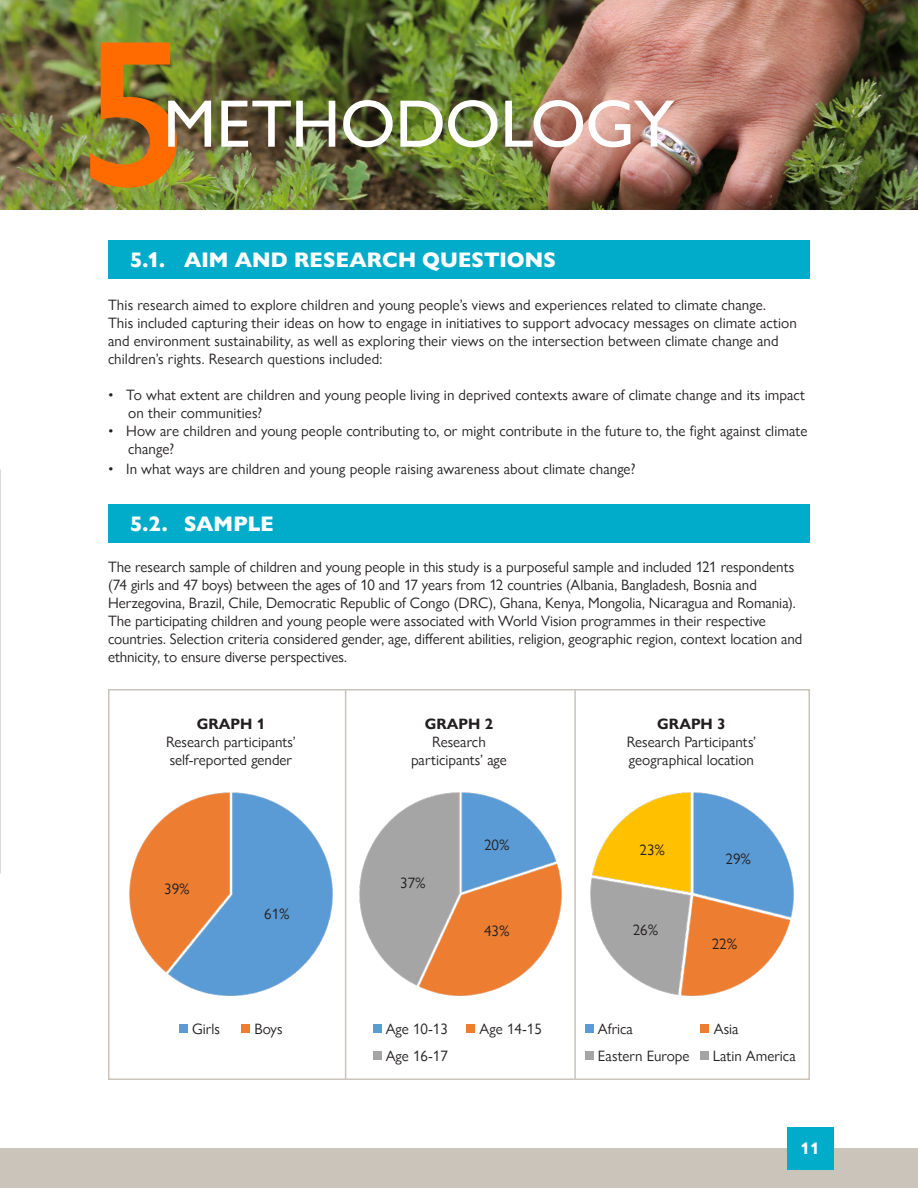
<style>
.page{position:relative;width:918px;height:1188px;background:#fff}
.page>*{position:absolute;margin:0;border:0;box-sizing:border-box;transform-origin:0 0}
.t1{font:600 210px "Gill Sans Nova";color:#ff6b00}
.t2{font:500 67.5px "Gill Sans Nova";letter-spacing:-.01em;color:#fff}
.t3{font:800 21px "Gill Sans Nova";letter-spacing:.005em;color:#fff}
.t4{font:700 16.5px "Gill Sans Nova";color:#fff}
.t5{font:15px/18px "Gill Sans Nova";color:#231f20}
.t6{font:700 15px "Gill Sans Nova";color:#231f20}
</style>
<div class="page">
<div style="left:0;top:1148px;width:918px;height:40px;background:#cac4bb"></div>
<div style="left:787px;top:1127px;width:46px;height:43px;background:#00acca"></div>
<img style="left:0;top:0;width:918px;height:210px">
<img style="left:0;top:469px;width:1px;height:404px">
<div style="left:108px;top:241px;width:702px;height:38px;background:#00acca"></div>
<div style="left:108px;top:504px;width:702px;height:38px;background:#00acca"></div>
<img style="left:129px;top:792px;width:204px;height:204px">
<img style="left:359px;top:792px;width:203px;height:204px">
<img style="left:590px;top:792px;width:204px;height:204px">
<div style="left:108px;top:689px;width:702px;height:391px;border:2px solid #cac4bb"></div>
<hr style="left:345px;top:689px;width:1px;height:391px;background:#cac4bb">
<hr style="left:574px;top:689px;width:2px;height:391px;background:#cac4bb">
<div style="left:180px;top:1025px;width:8px;height:8px;background:#5b9bd5"></div>
<div style="left:373px;top:1025px;width:9px;height:8px;background:#5b9bd5"></div>
<div style="left:586px;top:1025px;width:8px;height:8px;background:#5b9bd5"></div>
<div style="left:373px;top:1052px;width:9px;height:8px;background:#a5a5a5"></div>
<div style="left:586px;top:1052px;width:8px;height:8px;background:#a5a5a5"></div>
<div style="left:700px;top:1052px;width:9px;height:8px;background:#a5a5a5"></div>
<div style="left:241px;top:1025px;width:9px;height:8px;background:#ed7d31"></div>
<div style="left:466px;top:1025px;width:9px;height:8px;background:#ed7d31"></div>
<div style="left:700px;top:1025px;width:9px;height:8px;background:#ed7d31"></div>
<p class="t1" style="left:79px;top:-15px;width:113px">5</p>
<p class="t2" style="left:163px;top:83px;width:513px">METHODOLOGY</p>
<p class="t3" style="left:130px;top:247px;width:428px">5.1. AIM AND RESEARCH QUESTIONS</p>
<p class="t5" style="left:108px;top:296px;width:690px">This research aimed to explore children and young people’s views and experiences related to climate change.<br>This included capturing their ideas on how to engage in initiatives to support advocacy messages on climate action and environment sustainability, as well as exploring their views on the intersection between climate change and children’s rights. Research questions included:</p>
<p class="t5" style="left:128px;top:386px;width:678px;text-indent:-20px">• To what extent are children and young people living in deprived contexts aware of climate change and its impact on their communities?</p>
<p class="t5" style="left:128px;top:422px;width:681px;text-indent:-20px">• How are children and young people contributing to, or might contribute in the future to, the fight against climate change?</p>
<p class="t5" style="left:108px;top:459px;width:529px">• In what ways are children and young people raising awareness about climate change?</p>
<p class="t3" style="left:130px;top:510px;width:145px">5.2. SAMPLE</p>
<p class="t5" style="left:108px;top:558px;width:696px">The research sample of children and young people in this study is a purposeful sample and included 121 respondents (74 girls and 47 boys) between the ages of 10 and 17 years from 12 countries (Albania, Bangladesh, Bosnia and Herzegovina, Brazil, Chile, Democratic Republic of Congo (DRC), Ghana, Kenya, Mongolia, Nicaragua and Romania).<br>The participating children and young people were associated with World Vision programmes in their respective countries. Selection criteria considered gender, age, different abilities, religion, geographic region, context location and ethnicity, to ensure diverse perspectives.</p>
<p class="t6" style="left:197px;top:715px;width:70px">GRAPH 1</p>
<p class="t5" style="left:166px;top:733px;width:131px">Research participants’</p>
<p class="t5" style="left:170px;top:751px;width:124px">self-reported gender</p>
<p class="t5" style="left:164px;top:879px;width:27px">39%</p>
<p class="t5" style="left:264px;top:904px;width:27px">61%</p>
<p class="t6" style="left:425px;top:715px;width:70px">GRAPH 2</p>
<p class="t5" style="left:411px;top:733px;width:97px;text-align:center">Research participants’ age</p>
<p class="t5" style="left:400px;top:874px;width:27px">37%</p>
<p class="t5" style="left:484px;top:836px;width:27px">20%</p>
<p class="t6" style="left:657px;top:715px;width:70px">GRAPH 3</p>
<p class="t5" style="left:627px;top:733px;width:131px">Research Participants’ geographical location</p>
<p class="t5" style="left:640px;top:841px;width:27px">23%</p>
<p class="t5" style="left:726px;top:850px;width:27px">29%</p>
<p class="t5" style="left:484px;top:922px;width:27px">43%</p>
<p class="t5" style="left:633px;top:921px;width:27px">26%</p>
<p class="t5" style="left:712px;top:935px;width:27px">22%</p>
<p class="t5" style="left:192px;top:1020px;width:29px">Girls</p>
<p class="t5" style="left:386px;top:1020px;width:64px">Age 10-13</p>
<p class="t5" style="left:598px;top:1020px;width:36px">Africa</p>
<p class="t5" style="left:386px;top:1047px;width:64px">Age 16-17</p>
<p class="t5" style="left:598px;top:1047px;width:93px">Eastern Europe</p>
<p class="t5" style="left:713px;top:1047px;width:84px">Latin America</p>
<p class="t5" style="left:255px;top:1020px;width:29px">Boys</p>
<p class="t5" style="left:480px;top:1020px;width:64px">Age 14-15</p>
<p class="t5" style="left:714px;top:1020px;width:26px">Asia</p>
<p class="t4" style="left:801px;top:1138px;width:20px">11</p>
</div>
